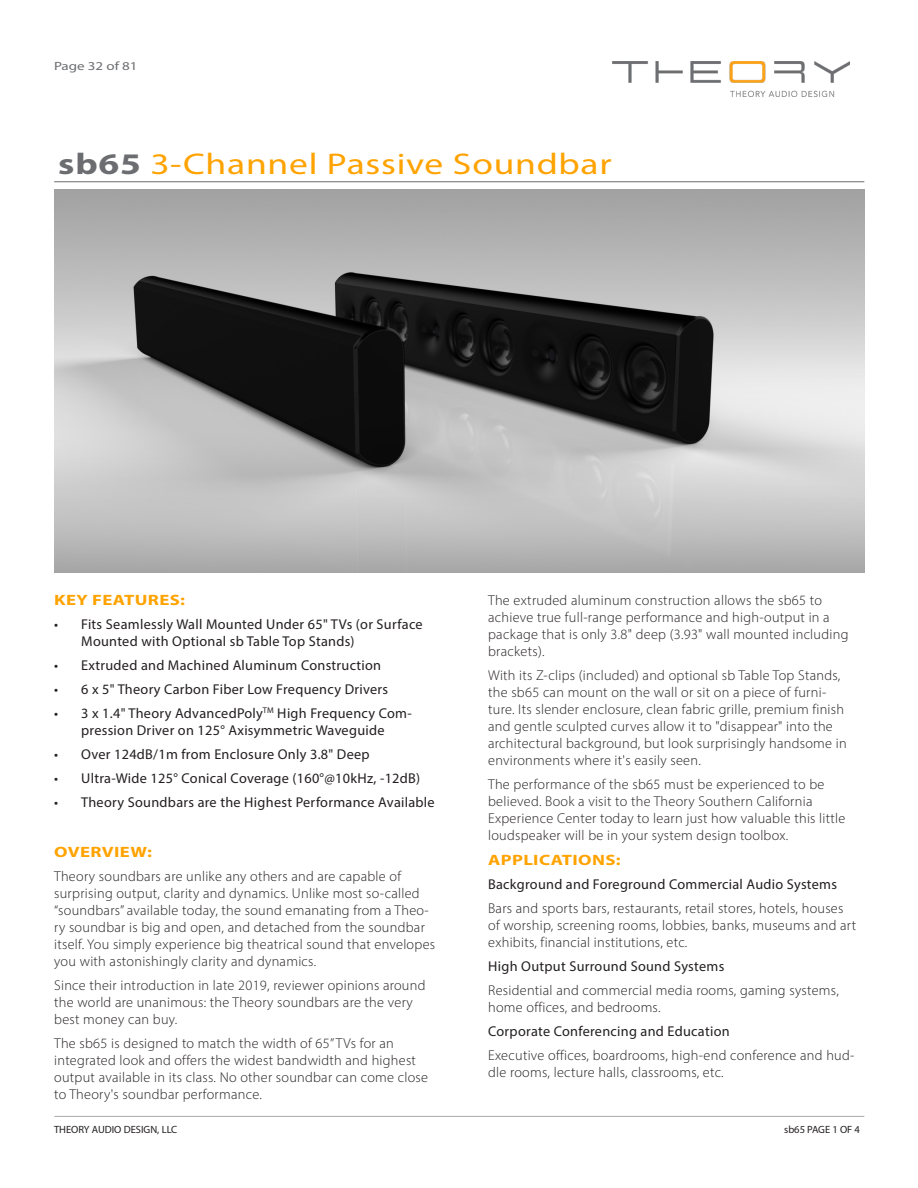
<style>
.page{position:relative;width:918px;height:1188px;background:#fff}
.page>*{position:absolute;margin:0;border:0;box-sizing:border-box;transform-origin:0 0}
.t1{font:30px "Myriad Pro";letter-spacing:.02em;color:#ffa300;scale:1.25 1}
.t2{font:700 15px "Myriad Pro";letter-spacing:.02em;color:#ffa300;scale:1.25 1}
.t3{font:300 14.25px/17.1px "Myriad Pro";letter-spacing:.02em;color:#231f20}
.t4{font:14.25px/17.1px "Myriad Pro";letter-spacing:.02em;color:#231f20}
.t5{font:12px "Myriad Pro";color:#6c6d70;scale:1.25 1}
.t6{font:10.5px "Myriad Pro";color:#231f20}
.s1{font-weight:700;color:#6c6d70}
</style>
<div class="page">
<img style="left:612px;top:62px;width:237px;height:34px">
<img style="left:54px;top:190px;width:811px;height:383px">
<hr style="left:54px;top:1116px;width:810px;height:1px;background:#a8a9ad">
<hr style="left:54px;top:181px;width:810px;height:1px;background:#6c6d70">
<p class="t5" style="left:54px;top:58px;width:68px">Page 32 of 81</p>
<h1 class="t1" style="left:58px;top:145px;width:444px"><span class="s1">sb65</span> 3-Channel Passive Soundbar</h1>
<p class="t2" style="left:54px;top:590px;width:106px">KEY FEATURES:</p>
<p class="t4" style="left:81px;top:616px;width:343px;text-indent:-27px">• Fits Seamlessly Wall Mounted Under 65" TVs (or Surface<br>Mounted with Optional sb Table Top Stands)</p>
<p class="t4" style="left:54px;top:656px;width:329px">• Extruded and Machined Aluminum Construction</p>
<p class="t4" style="left:54px;top:680px;width:335px">• 6 x 5" Theory Carbon Fiber Low Frequency Drivers</p>
<p class="t4" style="left:54px;top:704px;width:359px;text-align:center">• 3 x 1.4" Theory AdvancedPoly<sup>TM</sup> High Frequency Com&shy;pression Driver on 125° Axisymmetric Waveguide</p>
<p class="t4" style="left:54px;top:745px;width:317px">• Over 124dB/1m from Enclosure Only 3.8" Deep</p>
<p class="t4" style="left:54px;top:769px;width:368px">• Ultra-Wide 125° Conical Coverage (160°@10kHz, -12dB)</p>
<p class="t4" style="left:54px;top:794px;width:382px">• Theory Soundbars are the Highest Performance Available</p>
<p class="t2" style="left:54px;top:842px;width:80px">OVERVIEW:</p>
<p class="t3" style="left:54px;top:867px;width:383px">Theory soundbars are unlike any others and are capable of surprising output, clarity and dynamics. Unlike most so-called “soundbars” available today, the sound emanating from a Theo&shy;ry soundbar is big and open, and detached from the soundbar itself. You simply experience big theatrical sound that envelopes you with astonishingly clarity and dynamics.</p>
<p class="t3" style="left:54px;top:977px;width:373px">Since their introduction in late 2019, reviewer opinions around the world are unanimous: the Theory soundbars are the very best money can buy.</p>
<p class="t3" style="left:54px;top:1035px;width:375px">The sb65 is designed to match the width of 65” TVs for an integrated look and offers the widest bandwidth and highest output available in its class. No other soundbar can come close to Theory's soundbar performance.</p>
<p class="t6" style="left:54px;top:1123px;width:125px">THEORY AUDIO DESIGN, LLC</p>
<p class="t3" style="left:488px;top:591px;width:362px">The extruded aluminum construction allows the sb65 to achieve true full-range performance and high-output in a package that is only 3.8" deep (3.93" wall mounted including brackets).</p>
<p class="t3" style="left:488px;top:666px;width:360px">With its Z-clips (included) and optional sb Table Top Stands, the sb65 can mount on the wall or sit on a piece of furni&shy;ture. Its slender enclosure, clean fabric grille, premium finish and gentle sculpted curves allow it to "disappear" into the architectural background, but look surprisingly handsome in environments where it's easily seen.</p>
<p class="t3" style="left:488px;top:776px;width:359px">The performance of the sb65 must be experienced to be believed. Book a visit to the Theory Southern California Experience Center today to learn just how valuable this little loudspeaker will be in your system design toolbox.</p>
<p class="t2" style="left:488px;top:850px;width:108px">APPLICATIONS:</p>
<p class="t4" style="left:488px;top:876px;width:350px">Background and Foreground Commercial Audio Systems</p>
<p class="t3" style="left:488px;top:900px;width:369px">Bars and sports bars, restaurants, retail stores, hotels, houses of worship, screening rooms, lobbies, banks, museums and art exhibits, financial institutions, etc.</p>
<p class="t4" style="left:488px;top:957px;width:238px">High Output Surround Sound Systems</p>
<p class="t3" style="left:488px;top:981px;width:352px">Residential and commercial media rooms, gaming systems, home offices, and bedrooms.</p>
<p class="t4" style="left:488px;top:1022px;width:243px">Corporate Conferencing and Education</p>
<p class="t3" style="left:488px;top:1046px;width:368px">Executive offices, boardrooms, high-end conference and hud&shy;dle rooms, lecture halls, classrooms, etc.</p>
<p class="t6" style="left:784px;top:1123px;width:77px">sb65 PAGE 1 OF 4</p>
</div>
